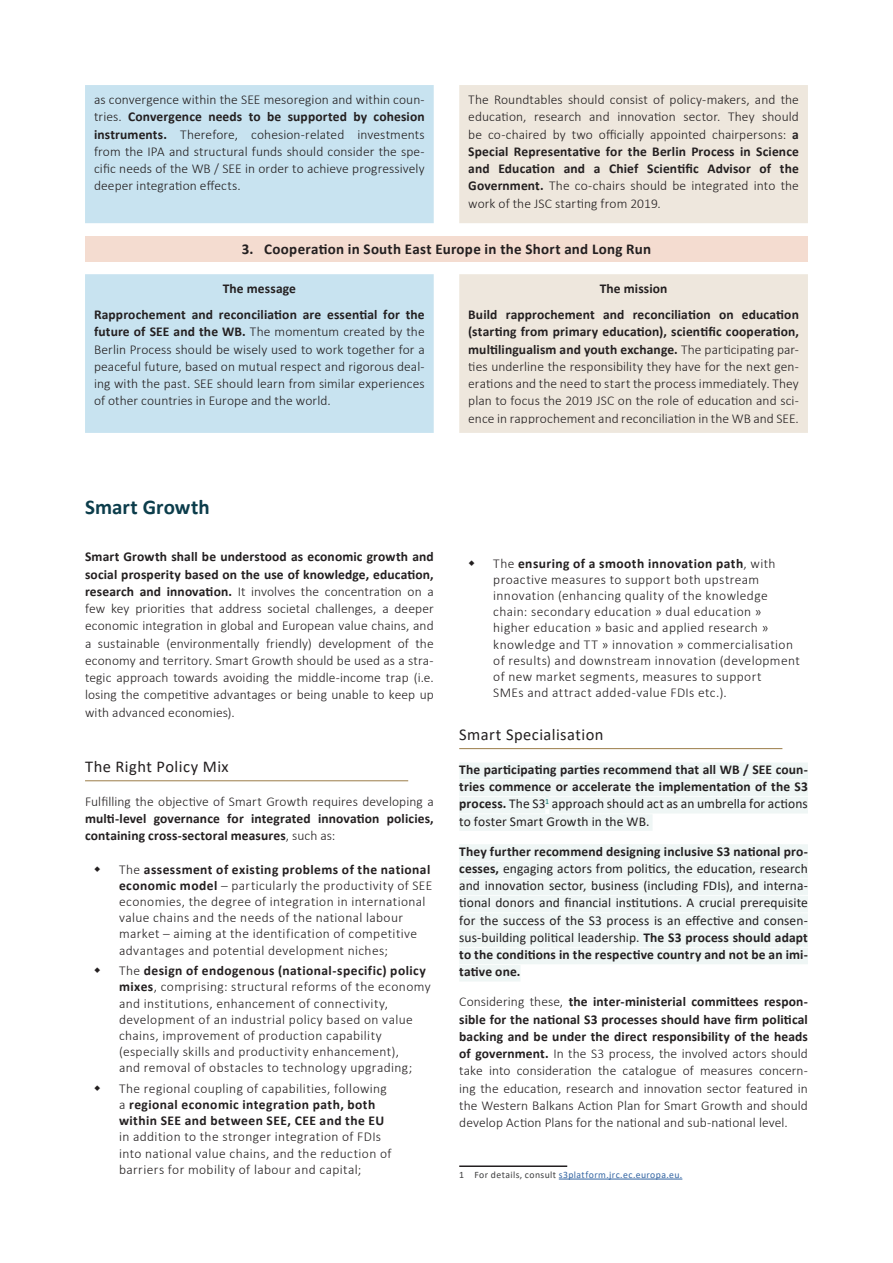
<style>
.page{position:relative;width:893px;height:1263px;background:#fff}
.page>*{position:absolute;margin:0;border:0;box-sizing:border-box;transform-origin:0 0}
.t1{font:700 21px "Calibri";letter-spacing:.005em;color:#0c3d4b}
.t2{font:16.5px "Calibri";letter-spacing:.025em;color:#231f20}
.t3{font:700 15px "Calibri";letter-spacing:.02em;color:#231f20}
.t4{font:300 13.5px/17.2px "Calibri";letter-spacing:.025em;color:#231f20;text-align:justify}
.t5{font:700 13.5px/17.2px "Calibri";letter-spacing:.01em;color:#231f20;text-align:center}
.t6{font:13.5px/17.2px "Calibri";letter-spacing:.005em;color:#231f20;text-align:justify}
.t7{font:700 13.5px/16.2px "Calibri";letter-spacing:.03em;color:#231f20}
.t8{font:300 13.5px "Calibri";letter-spacing:.005em;color:#231f20}
.t9{font:9.75px "Calibri";letter-spacing:.04em;color:#3667a4}
.s1{font-weight:700}
.s2{font-weight:300}
.s3{font-weight:400}
.s4{color:#3e3e3f}
</style>
<div class="page">
<div style="left:90px;top:90px;width:339px;height:129px;background:#c8e3f0"></div>
<div style="left:85px;top:85px;width:349px;height:138px;border:9px solid #c8e3f0"></div>
<div style="left:464px;top:90px;width:339px;height:129px;background:#eee7dd"></div>
<div style="left:459px;top:85px;width:349px;height:138px;border:9px solid #eee7dd"></div>
<div style="left:85px;top:236px;width:723px;height:25px;background:#f4dcd0"></div>
<div style="left:90px;top:279px;width:339px;height:149px;background:#c8e3f0"></div>
<div style="left:85px;top:274px;width:349px;height:159px;border:9px solid #c8e3f0"></div>
<div style="left:464px;top:279px;width:339px;height:149px;background:#eee7dd"></div>
<div style="left:459px;top:274px;width:349px;height:159px;border:9px solid #eee7dd"></div>
<hr style="left:85px;top:780px;width:323px;height:1px;background:#a68b5c">
<hr style="left:459px;top:748px;width:323px;height:1px;background:#a68b5c">
<div style="left:459px;top:762px;width:349px;height:17px;background:#eff6f5"></div>
<div style="left:459px;top:780px;width:349px;height:16px;background:#eff6f5"></div>
<div style="left:459px;top:797px;width:86px;height:16px;background:#eff6f5"></div>
<hr style="left:545px;top:792px;width:4px;height:17px;background:#eff6f5">
<div style="left:549px;top:797px;width:259px;height:16px;background:#eff6f5"></div>
<div style="left:459px;top:814px;width:194px;height:17px;background:#eff6f5"></div>
<div style="left:459px;top:844px;width:349px;height:17px;background:#eff6f5"></div>
<div style="left:459px;top:861px;width:349px;height:17px;background:#eff6f5"></div>
<div style="left:459px;top:879px;width:349px;height:16px;background:#eff6f5"></div>
<div style="left:459px;top:896px;width:349px;height:16px;background:#eff6f5"></div>
<div style="left:459px;top:913px;width:349px;height:17px;background:#eff6f5"></div>
<div style="left:459px;top:930px;width:349px;height:17px;background:#eff6f5"></div>
<div style="left:459px;top:948px;width:349px;height:16px;background:#eff6f5"></div>
<div style="left:459px;top:965px;width:61px;height:16px;background:#eff6f5"></div>
<hr style="left:459px;top:1165px;width:108px;height:2px;background:#231f20">
<hr style="left:559px;top:1179px;width:123px;height:1px;background:#3667a4">
<p class="t4" style="left:94px;top:91px;width:332px">as convergence within the SEE mesoregion and within coun&shy;tries. <span class="s1">Convergence needs to be supported by cohesion instruments.</span> Therefore, cohesion-related investments from the IPA and structural funds should consider the spe&shy;cific needs of the WB / SEE in order to achieve progressively deeper integration effects.</p>
<p class="t4" style="left:468px;top:91px;width:332px">The Roundtables should consist of policy-makers, and the education, research and innovation sector. They should be co-chaired by two officially appointed chairpersons: <span class="s1">a Special Representative for the Berlin Process in Science and Education and a Chief Scientific Advisor of the Government.</span> The co-chairs should be integrated into the work of the JSC starting from 2019.</p>
<p class="t3" style="left:242px;top:239px;width:411px">3. Cooperation in South East Europe in the Short and Long Run</p>
<p class="t5" style="left:94px;top:276px;width:332px;line-height:25.8px">The message<br>Rapprochement and reconciliation are essential for the</p>
<p class="t4" style="left:94px;top:323px;width:332px"><span class="s1">future of SEE and the WB.</span> The momentum created by the Berlin Process should be wisely used to work together for a peaceful future, based on mutual respect and rigorous deal&shy;ing with the past. SEE should learn from similar experiences of other countries in Europe and the world.</p>
<p class="t5" style="left:468px;top:276px;width:332px;line-height:25.8px">The mission<br>Build rapprochement and reconciliation on education</p>
<p class="t4" style="left:468px;top:323px;width:332px"><span class="s1">(starting from primary education), scientific cooperation, multilingualism and youth exchange.</span> The participating par&shy;ties underline the responsibility they have for the next gen&shy;erations and the need to start the process immediately. They plan to focus the 2019 JSC on the role of education and sci&shy;ence in rapprochement and reconciliation in the WB and SEE.</p>
<h1 class="t1" style="left:85px;top:492px;width:126px">Smart Growth</h1>
<p class="t4" style="left:85px;top:548px;width:350px"><span class="s1">Smart Growth shall be understood as economic growth and social prosperity based on the use of knowledge, education, research and innovation.</span> It involves the concentration on a few key priorities that address societal challenges, a deeper economic integration in global and European value chains, and a sustainable (environmentally friendly) development of the economy and territory. Smart Growth should be used as a stra&shy;tegic approach towards avoiding the middle-income trap (i.e. losing the competitive advantages or being unable to keep up with advanced economies).</p>
<p class="t2" style="left:85px;top:755px;width:145px">The Right Policy Mix</p>
<p class="t8" style="left:85px;top:793px;width:350px">Fulfilling the objective of Smart Growth requires developing a</p>
<p class="t5" style="left:85px;top:810px;width:350px;text-align:left">multi-level governance for integrated innovation policies, containing cross-sectoral measures<span class="s2">, such as:</span></p>
<p class="t4" style="left:119px;top:861px;width:315px;line-height:16.2px;text-align:left">The <span class="s1">assessment of existing problems of the national economic model</span> – particularly the productivity of SEE economies, the degree of integration in international value chains and the needs of the national labour market – aiming at the identification of competitive advantages and potential development niches;</p>
<p class="t4" style="left:119px;top:962px;width:313px;line-height:16.2px;text-align:left">The <span class="s1">design of endogenous (national-specific) policy mixes</span>, comprising: structural reforms of the economy and institutions, enhancement of connectivity, development of an industrial policy based on value chains, improvement of production capability (especially skills and productivity enhancement),<br>and removal of obstacles to technology upgrading;</p>
<p class="t7" style="left:119px;top:1080px;width:269px"><span class="s2">The regional coupling of capabilities, following a</span> regional economic integration path, both within SEE and between SEE, CEE and the EU</p>
<p class="t4" style="left:119px;top:1129px;width:274px;line-height:16.2px;text-align:left">in addition to the stronger integration of FDIs into national value chains, and the reduction of barriers for mobility of labour and capital;</p>
<p class="t4" style="left:493px;top:555px;width:308px;line-height:16.2px;text-align:left">The <span class="s1">ensuring of a smooth innovation path</span>, with proactive measures to support both upstream innovation (enhancing quality of the knowledge chain: secondary education » dual education » higher education » basic and applied research » knowledge and TT » innovation » commercialisation of results) and downstream innovation (development of new market segments, measures to support<br>SMEs and attract added-value FDIs etc.).</p>
<p class="t2" style="left:459px;top:722px;width:146px">Smart Specialisation</p>
<p class="t5" style="left:459px;top:760px;width:350px;text-align:justify">The participating parties recommend that all WB / SEE coun&shy;tries commence or accelerate the implementation of the S3 process. <span class="s3">The S3</span><sup>1</sup> <span class="s3">approach should act as an umbrella for actions to foster Smart Growth in the WB.</span></p>
<p class="t6" style="left:459px;top:842px;width:350px"><span class="s1">They further recommend designing inclusive S3 national pro&shy;cesses,</span> engaging actors from politics, the education, research and innovation sector, business (including FDIs), and interna&shy;tional donors and financial institutions. A crucial prerequisite for the success of the S3 process is an effective and consen&shy;sus-building political leadership. <span class="s1">The S3 process should adapt to the conditions in the respective country and not be an imi&shy;tative one.</span></p>
<p class="t4" style="left:459px;top:993px;width:350px">Considering these, <span class="s1">the inter-ministerial committees respon&shy;sible for the national S3 processes should have firm political backing and be under the direct responsibility of the heads of government.</span> In the S3 process, the involved actors should take into consideration the catalogue of measures concern&shy;ing the education, research and innovation sector featured in the Western Balkans Action Plan for Smart Growth and should develop Action Plans for the national and sub-national level.</p>
<p class="t9" style="left:459px;top:1168px;width:225px"><span class="s4">1 For details, consult</span> s3platform.jrc.ec.europa.eu.</p>
</div>
